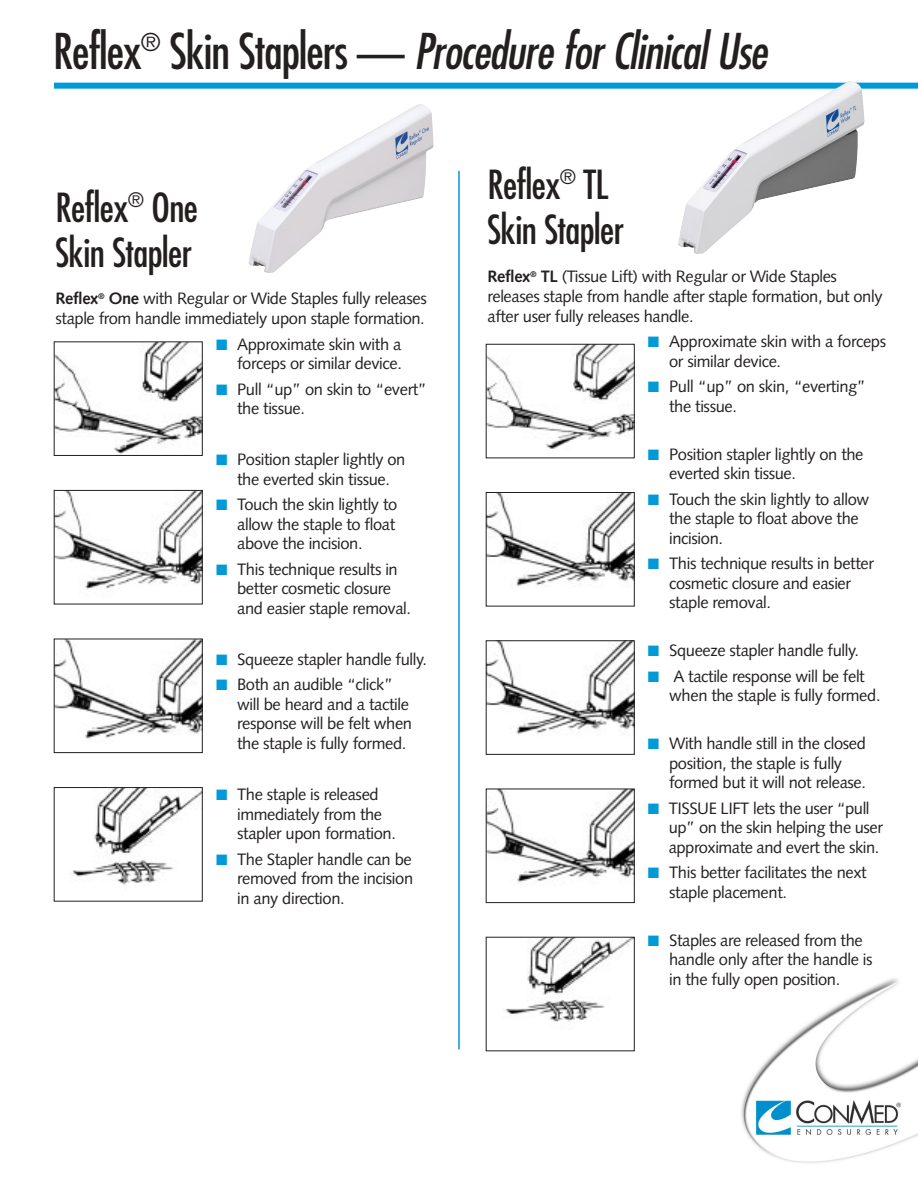
<style>
.page{position:relative;width:918px;height:1188px;background:#fff}
.page>*{position:absolute;margin:0;border:0;box-sizing:border-box;transform-origin:0 0}
.t1{font:italic condensed 48px "Futura";letter-spacing:-.02em;color:#231f1f}
.t2{font:condensed 39px/45px "Futura";letter-spacing:-.015em;color:#231f1f}
.t3{font:16.5px/19.5px "Syntax";letter-spacing:-.02em;color:#231f1f}
.s1{font-style:normal}
.s2{font-weight:700}
.s3{color:#009ad8}
</style>
<div class="page">
<img style="left:53px;top:82px;width:865px;height:1081px">
<div style="left:54px;top:83px;width:864px;height:6px;background:#009ad8"></div>
<img style="left:488px;top:346px;width:144px;height:110px">
<div style="left:486px;top:344px;width:148px;height:114px;border:1px solid #231f1f"></div>
<div style="left:486px;top:492px;width:148px;height:114px;background:#fff"></div>
<img style="left:488px;top:494px;width:144px;height:93px">
<div style="left:486px;top:492px;width:148px;height:114px;border:1px solid #231f1f"></div>
<div style="left:486px;top:641px;width:148px;height:113px;background:#fff"></div>
<img style="left:488px;top:643px;width:144px;height:92px">
<div style="left:486px;top:641px;width:148px;height:114px;border:1px solid #231f1f"></div>
<div style="left:486px;top:789px;width:148px;height:114px;background:#fff"></div>
<img style="left:488px;top:791px;width:144px;height:92px">
<div style="left:486px;top:789px;width:148px;height:114px;border:1px solid #231f1f"></div>
<div style="left:486px;top:937px;width:148px;height:114px;background:#fff"></div>
<img style="left:505px;top:939px;width:127px;height:83px">
<img style="left:56px;top:344px;width:144px;height:110px">
<div style="left:54px;top:342px;width:148px;height:114px;border:1px solid #231f1f"></div>
<img style="left:56px;top:492px;width:144px;height:108px">
<div style="left:54px;top:490px;width:148px;height:114px;border:1px solid #231f1f"></div>
<div style="left:54px;top:639px;width:148px;height:114px;background:#fff"></div>
<img style="left:56px;top:641px;width:144px;height:98px">
<div style="left:54px;top:639px;width:148px;height:114px;border:1px solid #231f1f"></div>
<div style="left:54px;top:788px;width:148px;height:113px;background:#fff"></div>
<img style="left:69px;top:789px;width:131px;height:96px">
<div style="left:486px;top:165px;width:378px;height:95px;background:#fff"></div>
<div style="left:54px;top:188px;width:182px;height:96px;background:#fff"></div>
<hr style="left:458px;top:171px;width:2px;height:878px;background:#0098d7">
<img style="left:678px;top:81px;width:187px;height:173px">
<img style="left:249px;top:104px;width:185px;height:169px">
<h1 class="t1" style="left:53px;top:29px;width:716px"><span class="s1">Reflex</span><sup>®</sup> <span class="s1">Skin Staplers —</span> Procedure for Clinical Use</h1>
<h2 class="t2" style="left:56px;top:188px;width:144px">Reflex<sup>®</sup> One<br>Skin Stapler</h2>
<p class="t3" style="left:56px;top:290px;width:373px"><span class="s2">Reflex</span><sup>®</sup> <span class="s2">One</span> with Regular or Wide Staples fully releases staple from handle immediately upon staple formation.</p>
<p class="t3" style="left:216px;top:336px;width:188px;text-align:right"><span class="s3">■</span> Approximate skin with a forceps or similar device.</p>
<p class="t3" style="left:237px;top:381px;width:191px;text-indent:-21px"><span class="s3">■</span> Pull “up” on skin to “evert” the tissue.</p>
<p class="t3" style="left:216px;top:451px;width:191px;text-align:center"><span class="s3">■</span> Position stapler lightly on the everted skin tissue.</p>
<p class="t3" style="left:237px;top:496px;width:162px;text-indent:-21px"><span class="s3">■</span> Touch the skin lightly to allow the staple to float above the incision.</p>
<p class="t3" style="left:237px;top:561px;width:176px;text-indent:-21px"><span class="s3">■</span> This technique results in better cosmetic closure and easier staple removal.</p>
<p class="t3" style="left:216px;top:651px;width:213px"><span class="s3">■</span> Squeeze stapler handle fully.</p>
<p class="t3" style="left:237px;top:677px;width:176px;text-indent:-21px"><span class="s3">■</span> Both an audible “click” will be heard and a tactile response will be felt when the staple is fully formed.</p>
<p class="t3" style="left:237px;top:786px;width:160px;text-indent:-21px"><span class="s3">■</span> The staple is released immediately from the stapler upon formation.</p>
<p class="t3" style="left:237px;top:851px;width:178px;text-align:justify;text-indent:-21px"><span class="s3">■</span> The Stapler handle can be removed from the incision in any direction.</p>
<h2 class="t2" style="left:487px;top:165px;width:138px">Reflex<sup>®</sup> TL<br>Skin Stapler</h2>
<p class="t3" style="left:487px;top:268px;width:397px"><span class="s2">Reflex</span><sup>®</sup> <span class="s2">TL</span> (Tissue Lift) with Regular or Wide Staples releases staple from handle after staple formation, but only after user fully releases handle.</p>
<p class="t3" style="left:669px;top:334px;width:218px;text-indent:-21px"><span class="s3">■</span> Approximate skin with a forceps or similar device.</p>
<p class="t3" style="left:669px;top:379px;width:198px;text-indent:-21px"><span class="s3">■</span> Pull “up” on skin, “everting” the tissue.</p>
<p class="t3" style="left:669px;top:446px;width:196px;text-indent:-21px"><span class="s3">■</span> Position stapler lightly on the everted skin tissue.</p>
<p class="t3" style="left:669px;top:491px;width:202px;text-indent:-21px"><span class="s3">■</span> Touch the skin lightly to allow the staple to float above the incision.</p>
<p class="t3" style="left:669px;top:556px;width:206px;text-indent:-21px"><span class="s3">■</span> This technique results in better cosmetic closure and easier staple removal.</p>
<p class="t3" style="left:648px;top:643px;width:213px"><span class="s3">■</span> Squeeze stapler handle fully.</p>
<p class="t3" style="left:669px;top:668px;width:213px;text-indent:-21px"><span class="s3">■</span> A tactile response will be felt when the staple is fully formed.</p>
<p class="t3" style="left:669px;top:736px;width:198px;text-indent:-21px"><span class="s3">■</span> With handle still in the closed position, the staple is fully formed but it will not release.</p>
<p class="t3" style="left:669px;top:800px;width:216px;text-indent:-21px"><span class="s3">■</span> TISSUE LIFT lets the user “pull up” on the skin helping the user approximate and evert the skin.</p>
<p class="t3" style="left:669px;top:865px;width:199px;text-indent:-21px"><span class="s3">■</span> This better facilitates the next staple placement.</p>
<p class="t3" style="left:669px;top:932px;width:205px;text-indent:-21px"><span class="s3">■</span> Staples are released from the handle only after the handle is in the fully open position.</p>
</div>
